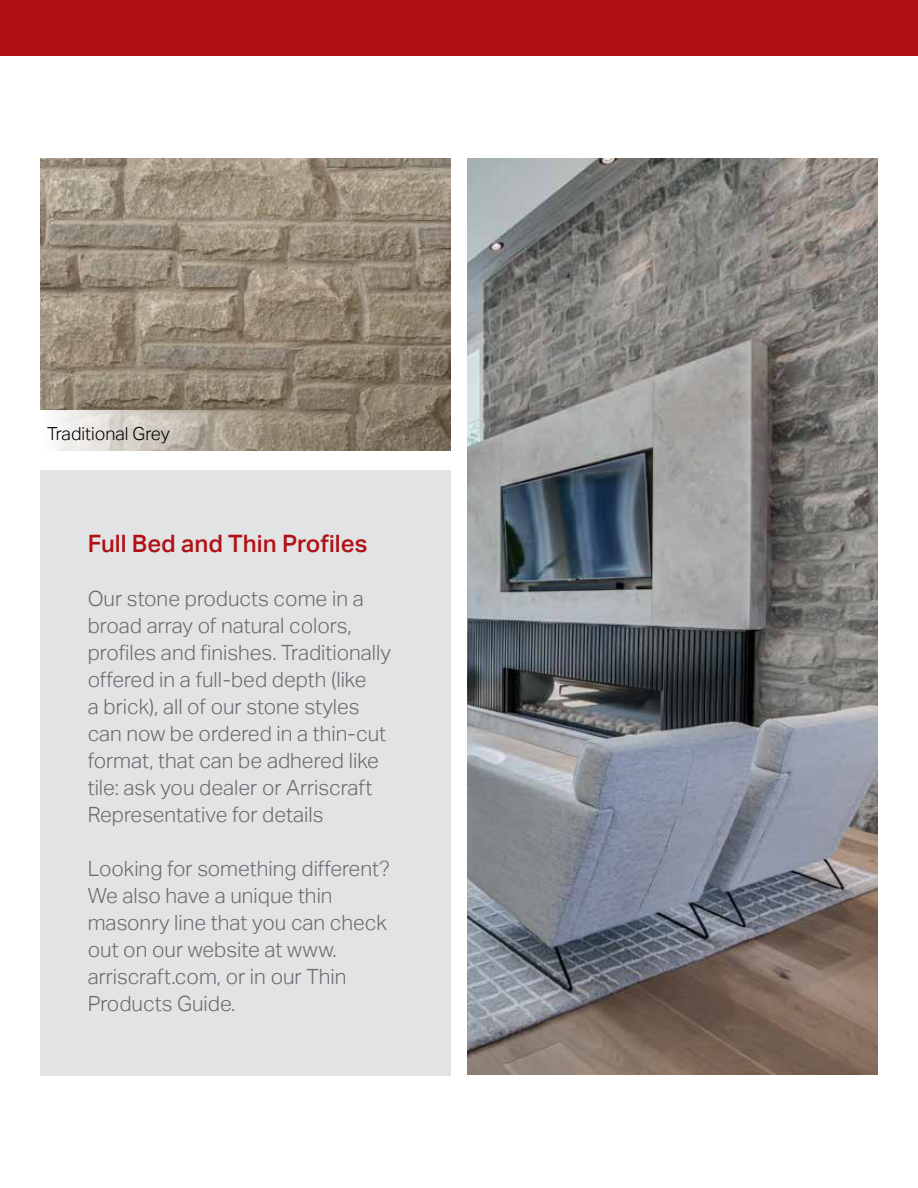
<style>
.page{position:relative;width:918px;height:1188px;background:#fff}
.page>*{position:absolute;margin:0;border:0;box-sizing:border-box;transform-origin:0 0}
.t1{font:500 24px "Aktiv Grotesk";color:#b11116}
.t2{font:300 21px/27px "Aktiv Grotesk";color:#696a6d}
.t3{font:300 18px "Aktiv Grotesk";color:#000}
</style>
<div class="page">
<div style="left:0;top:0;width:918px;height:56px;background:#b11116"></div>
<img style="left:467px;top:158px;width:411px;height:917px">
<div style="left:40px;top:470px;width:411px;height:605px;background:#e2e3e4"></div>
<img style="left:40px;top:158px;width:411px;height:293px">
<svg style="left:40px;top:410px;width:240px;height:41px;background:#c9c2b9"></svg>
<p class="t3" style="left:47px;top:424px;width:124px">Traditional Grey</p>
<p class="t1" style="left:88px;top:529px;width:281px">Full Bed and Thin Profiles</p>
<p class="t2" style="left:88px;top:585px;width:305px">Our stone products come in a broad array of natural colors, profiles and finishes. Traditionally offered in a full-bed depth (like<br>a brick), all of our stone styles can now be ordered in a thin-cut format, that can be adhered like tile: ask you dealer or Arriscraft<br>Representative for details</p>
<p class="t2" style="left:88px;top:855px;width:304px">Looking for something different?<br>We also have a unique thin masonry line that you can check out on our website at www. arriscraft.com, or in our Thin<br>Products Guide.</p>
</div>
